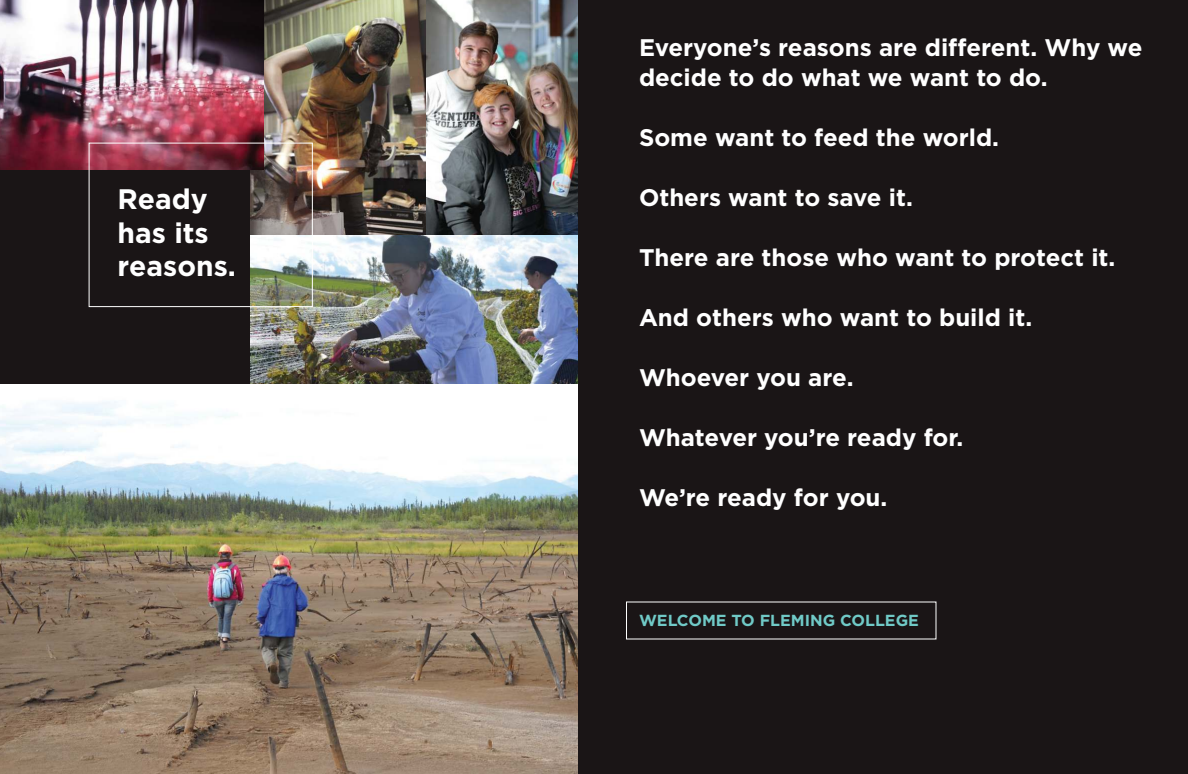
<style>
.page{position:relative;width:1188px;height:774px;background:#fff}
.page>*{position:absolute;margin:0;border:0;box-sizing:border-box;transform-origin:0 0}
.t1{font:700 28.2px/33.8px "Gotham";color:#fff}
.t2{font:700 24px/30px "Gotham";color:#fff}
.t3{font:700 16px "Gotham";color:#70cac7}
</style>
<div class="page">
<div style="left:578px;top:0;width:610px;height:774px;background:#1a1516"></div>
<img style="left:425px;top:0;width:153px;height:236px">
<img style="left:249px;top:0;width:176px;height:236px">
<img style="left:249px;top:236px;width:329px;height:148px">
<div style="left:0;top:49px;width:249px;height:338px;background:#1a1516"></div>
<img style="left:0;top:0;width:263px;height:169px">
<div style="left:89px;top:143px;width:224px;height:164px;border:1px solid #fff"></div>
<img style="left:0;top:384px;width:578px;height:389px">
<p class="t1" style="left:117px;top:184px;width:120px">Ready has its reasons.</p>
<p class="t2" style="left:639px;top:33px;width:505px">Everyone’s reasons are different. Why we decide to do what we want to do.</p>
<p class="t2" style="left:639px;top:123px;width:362px">Some want to feed the world.</p>
<p class="t2" style="left:639px;top:183px;width:275px">Others want to save it.</p>
<p class="t2" style="left:639px;top:243px;width:478px">There are those who want to protect it.</p>
<p class="t2" style="left:639px;top:303px;width:395px">And others who want to build it.</p>
<p class="t2" style="left:639px;top:363px;width:216px">Whoever you are.</p>
<p class="t2" style="left:639px;top:423px;width:326px">Whatever you’re ready for.</p>
<p class="t2" style="left:639px;top:483px;width:250px">We’re ready for you.</p>
<p class="t3" style="left:639px;top:613px;width:281px">WELCOME TO FLEMING COLLEGE</p>
</div>
